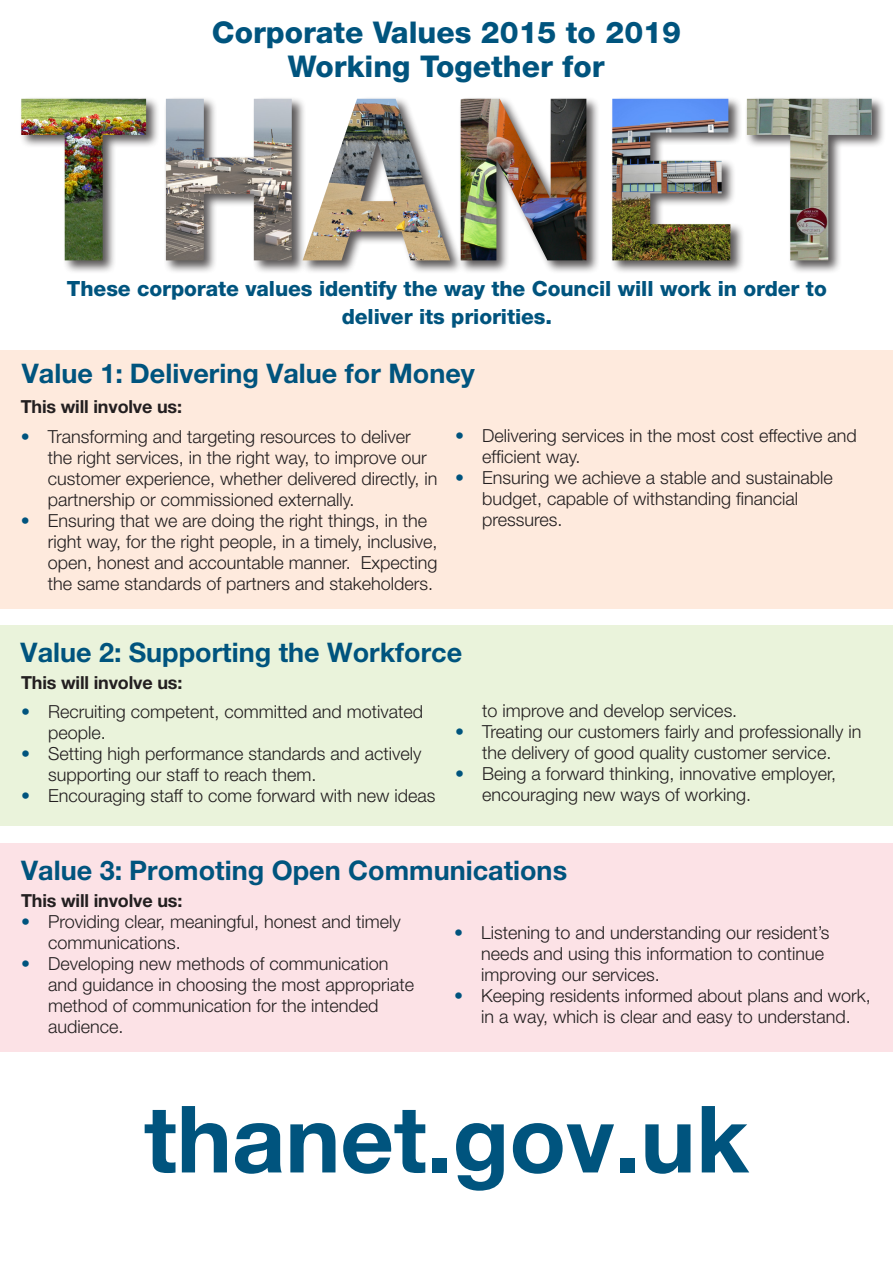
<style>
.page{position:relative;width:893px;height:1263px;background:#fff}
.page>*{position:absolute;margin:0;border:0;box-sizing:border-box;transform-origin:0 0}
.t1{font:700 93px "Helvetica Neue LT Pro";color:#00547e}
.t2{font:800 30px "Helvetica Neue LT Pro";color:#00547e}
.t3{font:700 27px "Helvetica Neue LT Pro";color:#00547e}
.t4{font:800 21px "Helvetica Neue LT Pro";letter-spacing:-.005em;color:#00547e}
.t5{font:300 18px/21px "Helvetica Neue LT Pro";color:#231f20}
.t6{font:700 18px "Helvetica Neue LT Pro";letter-spacing:-.01em;color:#231f20}
.s1{color:#00547e}
</style>
<div class="page">
<div style="left:0;top:843px;width:893px;height:209px;background:#fce2e6"></div>
<div style="left:0;top:350px;width:893px;height:258px;background:#feeadd"></div>
<div style="left:0;top:626px;width:893px;height:200px;background:#eaf3db"></div>
<div style="left:745px;top:97px;width:141px;height:178px;background:#231f20;opacity:.75"></div>
<img style="left:747px;top:99px;width:125px;height:161px">
<div style="left:164px;top:97px;width:142px;height:178px;background:#231f20;opacity:.75"></div>
<img style="left:166px;top:99px;width:126px;height:161px">
<div style="left:301px;top:97px;width:162px;height:178px;background:#231f20;opacity:.75"></div>
<img style="left:303px;top:99px;width:147px;height:161px">
<div style="left:458px;top:97px;width:142px;height:178px;background:#231f20;opacity:.75"></div>
<img style="left:461px;top:99px;width:125px;height:161px">
<div style="left:610px;top:97px;width:134px;height:178px;background:#231f20;opacity:.75"></div>
<img style="left:612px;top:99px;width:118px;height:161px">
<div style="left:19px;top:97px;width:142px;height:178px;background:#231f20;opacity:.75"></div>
<img style="left:21px;top:99px;width:125px;height:161px">
<p class="t2" style="left:212px;top:14px;width:471px">Corporate Values 2015 to 2019</p>
<p class="t2" style="left:288px;top:49px;width:318px">Working Together for</p>
<p class="t4" style="left:67px;top:276px;width:761px">These corporate values identify the way the Council will work in order to</p>
<p class="t4" style="left:342px;top:304px;width:212px">deliver its priorities.</p>
<p class="t3" style="left:22px;top:357px;width:454px">Value 1: Delivering Value for Money</p>
<p class="t6" style="left:21px;top:395px;width:163px">This will involve us:</p>
<p class="t5" style="left:48px;top:425px;width:391px;text-indent:-27px"><span class="s1">•</span> Transforming and targeting resources to deliver the right services, in the right way, to improve our customer experience, whether delivered directly, in partnership or commissioned externally.</p>
<p class="t5" style="left:48px;top:509px;width:391px;text-indent:-27px"><span class="s1">•</span> Ensuring that we are doing the right things, in the right way, for the right people, in a timely, inclusive, open, honest and accountable manner. Expecting the same standards of partners and stakeholders.</p>
<p class="t5" style="left:482px;top:425px;width:376px;text-indent:-27px"><span class="s1">•</span> Delivering services in the most cost effective and efficient way.</p>
<p class="t5" style="left:482px;top:467px;width:352px;text-indent:-27px"><span class="s1">•</span> Ensuring we achieve a stable and sustainable budget, capable of withstanding financial pressures.</p>
<p class="t3" style="left:21px;top:636px;width:443px">Value 2: Supporting the Workforce</p>
<p class="t6" style="left:21px;top:672px;width:163px">This will involve us:</p>
<p class="t5" style="left:48px;top:700px;width:377px;text-indent:-27px"><span class="s1">•</span> Recruiting competent, committed and motivated people.</p>
<p class="t5" style="left:48px;top:742px;width:375px;text-indent:-27px"><span class="s1">•</span> Setting high performance standards and actively supporting our staff to reach them.</p>
<p class="t5" style="left:21px;top:784px;width:416px"><span class="s1">•</span> Encouraging staff to come forward with new ideas</p>
<p class="t5" style="left:482px;top:699px;width:257px">to improve and develop services.</p>
<p class="t5" style="left:455px;top:720px;width:408px;text-align:center"><span class="s1">•</span> Treating our customers fairly and professionally in the delivery of good quality customer service.</p>
<p class="t5" style="left:482px;top:762px;width:355px;text-indent:-27px"><span class="s1">•</span> Being a forward thinking, innovative employer, encouraging new ways of working.</p>
<p class="t3" style="left:21px;top:853px;width:547px">Value 3: Promoting Open Communications</p>
<p class="t6" style="left:21px;top:889px;width:163px">This will involve us:</p>
<p class="t5" style="left:48px;top:910px;width:354px;text-indent:-27px"><span class="s1">•</span> Providing clear, meaningful, honest and timely communications.</p>
<p class="t5" style="left:48px;top:952px;width:368px;text-indent:-27px"><span class="s1">•</span> Developing new methods of communication and guidance in choosing the most appropriate method of communication for the intended audience.</p>
<p class="t5" style="left:481px;top:921px;width:350px;text-indent:-27px"><span class="s1">•</span> Listening to and understanding our resident’s needs and using this information to continue improving our services.</p>
<p class="t5" style="left:454px;top:984px;width:418px;text-align:center"><span class="s1">•</span> Keeping residents informed about plans and work, in a way, which is clear and easy to understand.</p>
<p class="t1" style="left:144px;top:1082px;width:606px">thanet.gov.uk</p>
</div>
